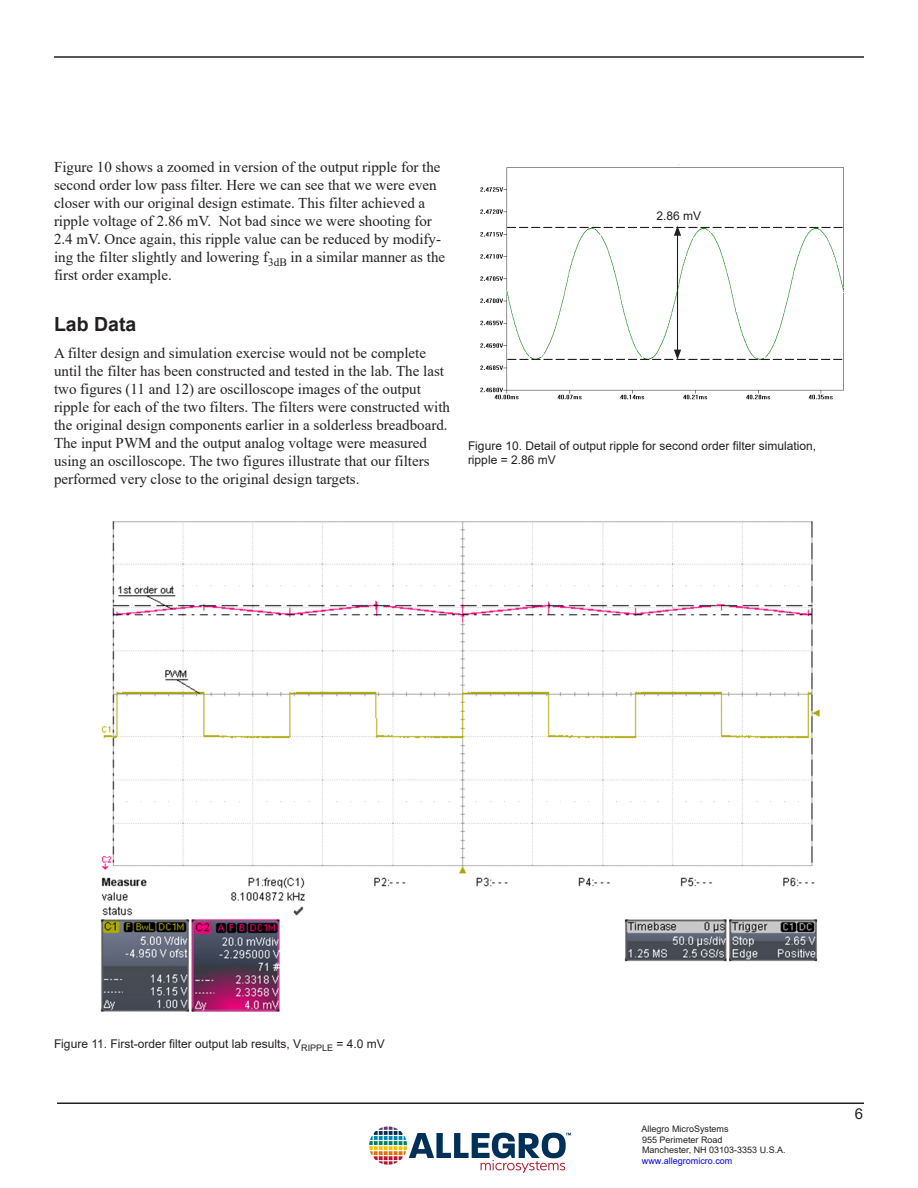
<style>
.page{position:relative;width:918px;height:1188px;background:#fff}
.page>*{position:absolute;margin:0;border:0;box-sizing:border-box;transform-origin:0 0}
.Inside_Heading_1{font:700 19.5px "Arial";color:#231f20}
.Normal_-_Follow_Page{font:15px/18px "Times New Roman";color:#231f20}
.t1{font:15px "Arial";color:#231f20}
.Front-Caption{font:12px/14.4px "Arial";color:#231f20}
.t2{font:9px/10.8px "Arial";color:#231f20}
.t3{font:9px "Arial";color:#00f}
</style>
<div class="page">
<hr style="left:57px;top:1102px;width:807px;height:2px;background:#231f20">
<hr style="left:54px;top:56px;width:810px;height:2px;background:#231f20">
<img style="left:370px;top:1126px;width:201px;height:47px">
<img style="left:100px;top:521px;width:720px;height:491px">
<img style="left:480px;top:164px;width:364px;height:236px">
<hr style="left:677px;top:233px;width:1px;height:119px;background:#231f20">
<svg style="left:507px;top:350px;width:335px;height:10px"></svg>
<svg style="left:507px;top:226px;width:336px;height:10px"></svg>
<p class="Normal_-_Follow_Page" style="left:54px;top:158px;width:393px">Figure 10 shows a zoomed in version of the output ripple for the second order low pass filter. Here we can see that we were even closer with our original design estimate. This filter achieved a ripple voltage of 2.86 mV. Not bad since we were shooting for 2.4 mV. Once again, this ripple value can be reduced by modify&shy;ing the filter slightly and lowering f<sub>3dB</sub> in a similar manner as the first order example.</p>
<p class="Inside_Heading_1" style="left:54px;top:310px;width:84px">Lab Data</p>
<p class="Normal_-_Follow_Page" style="left:54px;top:343px;width:398px">A filter design and simulation exercise would not be complete until the filter has been constructed and tested in the lab. The last two figures (11 and 12) are oscilloscope images of the output ripple for each of the two filters. The filters were constructed with the original design components earlier in a solderless breadboard.<br>The input PWM and the output analog voltage were measured using an oscilloscope. The two figures illustrate that our filters performed very close to the original design targets.</p>
<p class="Front-Caption" style="left:656px;top:208px;width:46px">2.86 mV</p>
<p class="Front-Caption" style="left:468px;top:438px;width:350px">Figure 10. Detail of output ripple for second order filter simulation, ripple = 2.86 mV</p>
<p class="Front-Caption" style="left:54px;top:1037px;width:332px">Figure 11. First-order filter output lab results, V<sub>RIPPLE</sub> = 4.0 mV</p>
<p class="t2" style="left:642px;top:1123px;width:146px">Allegro MicroSystems<br>955 Perimeter Road<br>Manchester, NH 03103-3353 U.S.A.</p>
<p class="t3" style="left:642px;top:1155px;width:92px">www.allegromicro.com</p>
<p class="t1" style="left:855px;top:1103px;width:10px">6</p>
</div>
